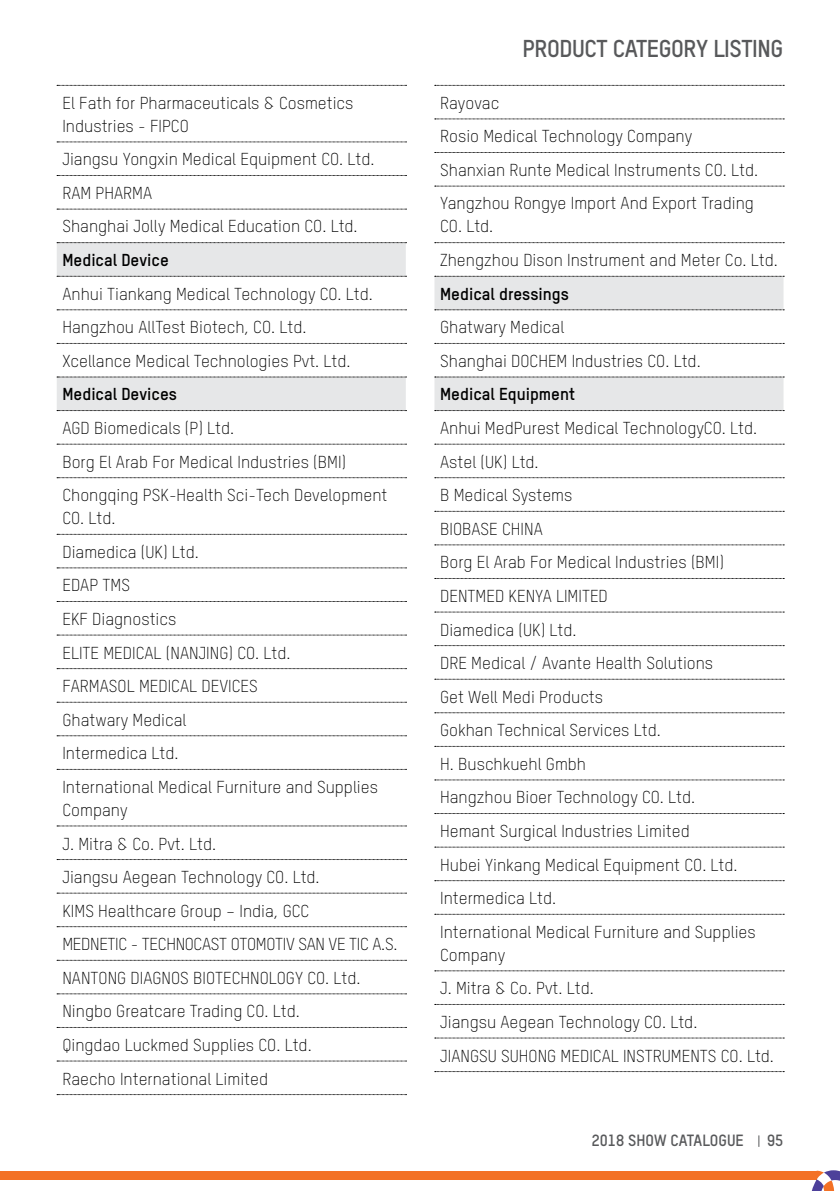
<style>
.page{position:relative;width:840px;height:1191px;background:#fff}
.page>*{position:absolute;margin:0;border:0;box-sizing:border-box;transform-origin:0 0}
.t1{font:700 24px "TSTAR";letter-spacing:-.02em;color:#58595b}
.t2{font:300 17px/33.6px "TSTAR";color:#000}
.t3{font:700 17px "TSTAR";color:#000}
.t4{font:700 16px "TSTAR";color:#58595b}
</style>
<div class="page">
<div style="left:0;top:1170px;width:816px;height:9px;background:#f37125"></div>
<svg style="left:806px;top:1170px;width:33px;height:21px"></svg>
<svg style="left:57px;top:243px;width:348px;height:167px"></svg>
<svg style="left:57px;top:85px;width:349px;height:1px"></svg>
<svg style="left:57px;top:142px;width:349px;height:1px"></svg>
<svg style="left:57px;top:175px;width:349px;height:1px"></svg>
<svg style="left:57px;top:209px;width:349px;height:1px"></svg>
<svg style="left:57px;top:242px;width:349px;height:1px"></svg>
<svg style="left:57px;top:276px;width:349px;height:1px"></svg>
<svg style="left:57px;top:309px;width:349px;height:1px"></svg>
<svg style="left:57px;top:343px;width:349px;height:1px"></svg>
<svg style="left:57px;top:377px;width:349px;height:1px"></svg>
<svg style="left:57px;top:410px;width:349px;height:1px"></svg>
<svg style="left:57px;top:444px;width:349px;height:1px"></svg>
<svg style="left:57px;top:477px;width:349px;height:1px"></svg>
<svg style="left:57px;top:534px;width:349px;height:1px"></svg>
<svg style="left:57px;top:567px;width:349px;height:1px"></svg>
<svg style="left:57px;top:601px;width:349px;height:1px"></svg>
<svg style="left:57px;top:634px;width:349px;height:1px"></svg>
<svg style="left:57px;top:668px;width:349px;height:1px"></svg>
<svg style="left:57px;top:702px;width:349px;height:1px"></svg>
<svg style="left:57px;top:735px;width:349px;height:1px"></svg>
<svg style="left:57px;top:769px;width:349px;height:1px"></svg>
<svg style="left:57px;top:825px;width:349px;height:1px"></svg>
<svg style="left:57px;top:859px;width:349px;height:1px"></svg>
<svg style="left:57px;top:892px;width:349px;height:1px"></svg>
<svg style="left:57px;top:926px;width:349px;height:1px"></svg>
<svg style="left:57px;top:960px;width:349px;height:1px"></svg>
<svg style="left:57px;top:993px;width:349px;height:1px"></svg>
<svg style="left:57px;top:1027px;width:349px;height:1px"></svg>
<svg style="left:57px;top:1060px;width:349px;height:1px"></svg>
<svg style="left:57px;top:1094px;width:349px;height:1px"></svg>
<svg style="left:434px;top:277px;width:349px;height:133px;fill:#e6e7e8"></svg>
<svg style="left:434px;top:85px;width:349px;height:1px"></svg>
<svg style="left:434px;top:119px;width:349px;height:1px"></svg>
<svg style="left:434px;top:152px;width:349px;height:1px"></svg>
<svg style="left:434px;top:186px;width:349px;height:1px"></svg>
<svg style="left:434px;top:242px;width:349px;height:1px"></svg>
<svg style="left:434px;top:276px;width:349px;height:1px"></svg>
<svg style="left:434px;top:309px;width:349px;height:1px"></svg>
<svg style="left:434px;top:343px;width:349px;height:1px"></svg>
<svg style="left:434px;top:377px;width:349px;height:1px"></svg>
<svg style="left:434px;top:410px;width:349px;height:1px"></svg>
<svg style="left:434px;top:444px;width:349px;height:1px"></svg>
<svg style="left:434px;top:477px;width:349px;height:1px"></svg>
<svg style="left:434px;top:511px;width:349px;height:1px"></svg>
<svg style="left:434px;top:544px;width:349px;height:1px"></svg>
<svg style="left:434px;top:578px;width:349px;height:1px"></svg>
<svg style="left:434px;top:611px;width:349px;height:1px"></svg>
<svg style="left:434px;top:645px;width:349px;height:1px"></svg>
<svg style="left:434px;top:679px;width:349px;height:1px"></svg>
<svg style="left:434px;top:712px;width:349px;height:1px"></svg>
<svg style="left:434px;top:746px;width:349px;height:1px"></svg>
<svg style="left:434px;top:779px;width:349px;height:1px"></svg>
<svg style="left:434px;top:813px;width:349px;height:1px"></svg>
<svg style="left:434px;top:846px;width:349px;height:1px"></svg>
<svg style="left:434px;top:880px;width:349px;height:1px"></svg>
<svg style="left:434px;top:914px;width:349px;height:1px"></svg>
<svg style="left:434px;top:970px;width:349px;height:1px"></svg>
<svg style="left:434px;top:1004px;width:349px;height:1px"></svg>
<svg style="left:434px;top:1037px;width:349px;height:1px"></svg>
<svg style="left:434px;top:1071px;width:349px;height:1px"></svg>
<p class="t2" style="left:62px;top:91px;width:292px;line-height:23px">El Fath for Pharmaceuticals &amp; Cosmetics<br>Industries - FIPCO</p>
<p class="t2" style="left:62px;top:142px;width:313px">Jiangsu Yongxin Medical Equipment CO. Ltd.<br>RAM PHARMA<br>Shanghai Jolly Medical Education CO. Ltd.</p>
<p class="t3" style="left:62px;top:250px;width:108px">Medical Device</p>
<p class="t2" style="left:62px;top:277px;width:312px">Anhui Tiankang Medical Technology CO. Ltd.<br>Hangzhou AllTest Biotech, CO. Ltd.<br>Xcellance Medical Technologies Pvt. Ltd.</p>
<p class="t3" style="left:62px;top:384px;width:116px">Medical Devices</p>
<p class="t2" style="left:62px;top:411px;width:326px">AGD Biomedicals (P) Ltd.<br>Borg El Arab For Medical Industries (BMI)<br>Chongqing PSK-Health Sci-Tech Development</p>
<p class="t2" style="left:62px;top:501px;width:317px">CO. Ltd.<br>Diamedica (UK) Ltd.<br>EDAP TMS<br>EKF Diagnostics<br>ELITE MEDICAL (NANJING) CO. Ltd.<br>FARMASOL MEDICAL DEVICES<br>Ghatwary Medical<br>Intermedica Ltd.<br>International Medical Furniture and Supplies</p>
<p class="t2" style="left:62px;top:793px;width:336px">Company<br>J. Mitra &amp; Co. Pvt. Ltd.<br>Jiangsu Aegean Technology CO. Ltd.<br>KIMS Healthcare Group – India, GCC<br>MEDNETIC - TECHNOCAST OTOMOTIV SAN VE TIC A.S.<br>NANTONG DIAGNOS BIOTECHNOLOGY CO. Ltd.<br>Ningbo Greatcare Trading CO. Ltd.<br>Qingdao Luckmed Supplies CO. Ltd.<br>Raecho International Limited</p>
<h1 class="t1" style="left:522px;top:33px;width:262px">PRODUCT CATEGORY LISTING</h1>
<p class="t2" style="left:440px;top:86px;width:319px">Rayovac<br>Rosio Medical Technology Company<br>Shanxian Runte Medical Instruments CO. Ltd.<br>Yangzhou Rongye Import And Export Trading</p>
<p class="t2" style="left:440px;top:210px;width:339px">CO. Ltd.<br>Zhengzhou Dison Instrument and Meter Co. Ltd.</p>
<p class="t3" style="left:440px;top:283px;width:130px">Medical dressings</p>
<p class="t2" style="left:440px;top:310px;width:262px">Ghatwary Medical<br>Shanghai DOCHEM Industries CO. Ltd.</p>
<p class="t3" style="left:440px;top:384px;width:136px">Medical Equipment</p>
<p class="t2" style="left:440px;top:411px;width:318px">Anhui MedPurest Medical TechnologyCO. Ltd.<br>Astel (UK) Ltd.<br>B Medical Systems<br>BIOBASE CHINA<br>Borg El Arab For Medical Industries (BMI)<br>DENTMED KENYA LIMITED<br>Diamedica (UK) Ltd.<br>DRE Medical / Avante Health Solutions<br>Get Well Medi Products<br>Gokhan Technical Services Ltd.<br>H. Buschkuehl Gmbh<br>Hangzhou Bioer Technology CO. Ltd.<br>Hemant Surgical Industries Limited<br>Hubei Yinkang Medical Equipment CO. Ltd.<br>Intermedica Ltd.<br>International Medical Furniture and Supplies</p>
<p class="t2" style="left:440px;top:938px;width:335px">Company<br>J. Mitra &amp; Co. Pvt. Ltd.<br>Jiangsu Aegean Technology CO. Ltd.<br>JIANGSU SUHONG MEDICAL INSTRUMENTS CO. Ltd.</p>
<p class="t4" style="left:591px;top:1131px;width:153px">2018 SHOW CATALOGUE</p>
<p class="t4" style="left:766px;top:1131px;width:18px">95</p>
</div>
